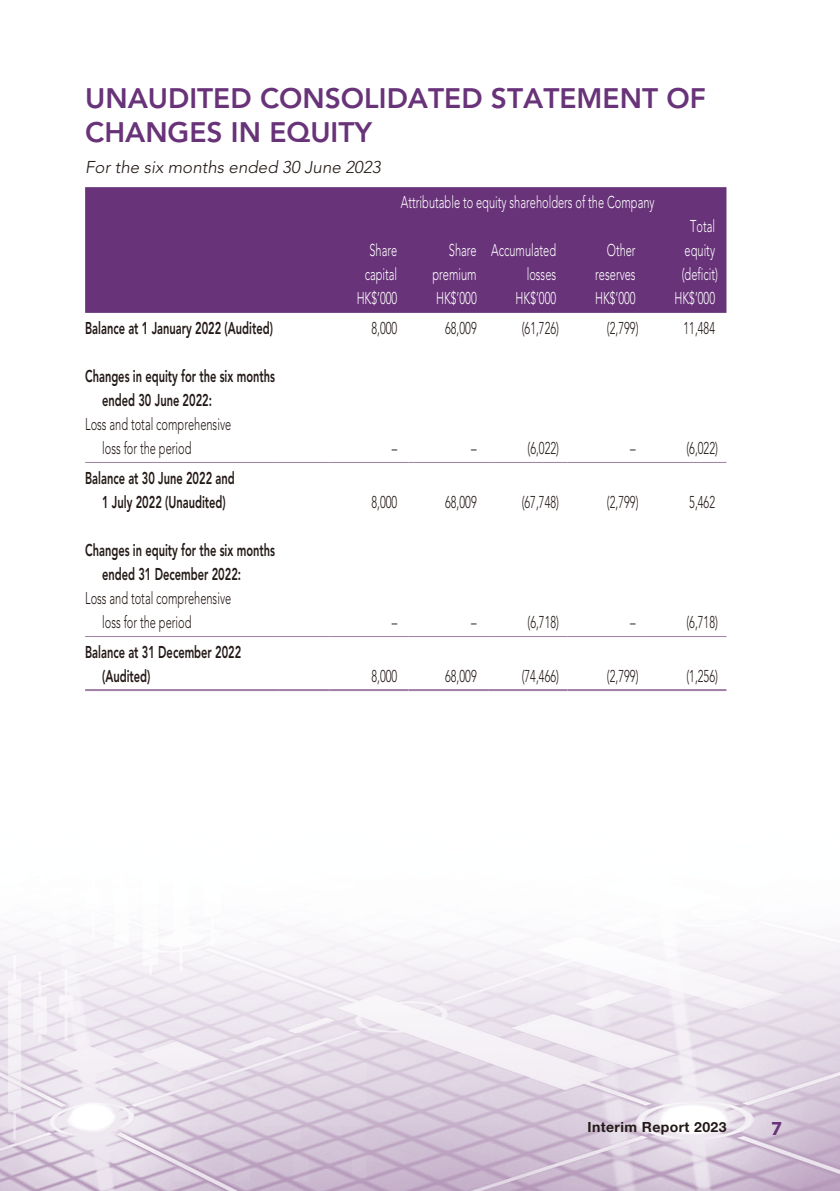
<style>
.page{position:relative;width:840px;height:1191px;background:#fff}
.page>*{position:absolute;margin:0;border:0;box-sizing:border-box;transform-origin:0 0}
.t1{font:800 28px/34px "Avenir LT Std";color:#683379}
.t2{font:700 20px "Myriad Pro";color:#683379}
.t3{font:300 17px/24px "Avenir LT Std";color:#231916;scale:.65 1}
.t4{font:800 17px/24px "Avenir LT Std";color:#231916;scale:.65 1}
.t5{font:300 17px/24px "Avenir LT Std";color:#fff;text-align:right;scale:.65 1}
.t6{font:italic 300 17px "Avenir LT Std";color:#231916}
.t7{font:700 14px "Helvetica Neue LT Std";letter-spacing:.03em;color:#231916}
</style>
<div class="page">
<img style="left:0;top:187px;width:839px;height:1004px">
<div style="left:85px;top:187px;width:641px;height:126px;background:#683379"></div>
<hr style="left:85px;top:462px;width:193px;height:1px;background:#a17ea6">
<hr style="left:278px;top:462px;width:51px;height:1px;background:#a17ea6">
<hr style="left:329px;top:462px;width:79px;height:1px;background:#a17ea6">
<hr style="left:408px;top:462px;width:80px;height:1px;background:#a17ea6">
<hr style="left:488px;top:462px;width:79px;height:1px;background:#a17ea6">
<hr style="left:567px;top:462px;width:79px;height:1px;background:#a17ea6">
<hr style="left:646px;top:462px;width:80px;height:1px;background:#a17ea6">
<hr style="left:85px;top:636px;width:193px;height:1px;background:#a17ea6">
<hr style="left:278px;top:636px;width:51px;height:1px;background:#a17ea6">
<hr style="left:329px;top:636px;width:79px;height:1px;background:#a17ea6">
<hr style="left:408px;top:636px;width:80px;height:1px;background:#a17ea6">
<hr style="left:488px;top:636px;width:79px;height:1px;background:#a17ea6">
<hr style="left:567px;top:636px;width:79px;height:1px;background:#a17ea6">
<hr style="left:646px;top:636px;width:80px;height:1px;background:#a17ea6">
<hr style="left:85px;top:689px;width:193px;height:2px;background:#a17ea6">
<hr style="left:278px;top:689px;width:51px;height:2px;background:#a17ea6">
<hr style="left:329px;top:689px;width:79px;height:2px;background:#a17ea6">
<hr style="left:408px;top:689px;width:80px;height:2px;background:#a17ea6">
<hr style="left:488px;top:689px;width:79px;height:2px;background:#a17ea6">
<hr style="left:567px;top:689px;width:79px;height:2px;background:#a17ea6">
<hr style="left:646px;top:689px;width:80px;height:2px;background:#a17ea6">
<h1 class="t1" style="left:85px;top:82px;width:622px">UNAUDITED CONSOLIDATED STATEMENT OF<br>CHANGES IN EQUITY</h1>
<p class="t6" style="left:85px;top:157px;width:297px">For the six months ended 30 June 2023</p>
<p class="t5" style="left:401px;top:190px;width:391px">Attributable to equity shareholders of the Company</p>
<p class="t5" style="left:364px;top:238px;width:52px;text-align:left">Share capital</p>
<p class="t5" style="left:432px;top:238px;width:70px">Share premium</p>
<p class="t5" style="left:491px;top:238px;width:101px">Accumulated losses</p>
<p class="t5" style="left:595px;top:238px;width:64px">Other reserves</p>
<p class="t5" style="left:681px;top:214px;width:57px;text-align:center">Total equity (deficit)</p>
<p class="t5" style="left:356px;top:286px;width:64px">HK$’000</p>
<p class="t5" style="left:436px;top:286px;width:64px">HK$’000</p>
<p class="t5" style="left:515px;top:286px;width:64px">HK$’000</p>
<p class="t5" style="left:594px;top:286px;width:64px">HK$’000</p>
<p class="t5" style="left:674px;top:286px;width:64px">HK$’000</p>
<p class="t4" style="left:85px;top:316px;width:290px">Balance at 1 January 2022 (Audited)</p>
<p class="t3" style="left:371px;top:316px;width:41px">8,000</p>
<p class="t3" style="left:445px;top:316px;width:50px">68,009</p>
<p class="t3" style="left:521px;top:316px;width:59px">(61,726)</p>
<p class="t3" style="left:606px;top:316px;width:50px">(2,799)</p>
<p class="t3" style="left:683px;top:316px;width:50px">11,484</p>
<p class="t4" style="left:102px;top:364px;width:267px;text-indent:-17px">Changes in equity for the six months ended 30 June 2022:</p>
<p class="t3" style="left:102px;top:412px;width:200px;text-indent:-17px">Loss and total comprehensive loss for the period</p>
<p class="t3" style="left:391px;top:436px;width:10px">–</p>
<p class="t3" style="left:471px;top:436px;width:10px">–</p>
<p class="t3" style="left:527px;top:436px;width:50px">(6,022)</p>
<p class="t3" style="left:629px;top:436px;width:10px">–</p>
<p class="t3" style="left:686px;top:436px;width:50px">(6,022)</p>
<p class="t4" style="left:85px;top:466px;width:232px;text-align:center">Balance at 30 June 2022 and<br>1 July 2022 (Unaudited)</p>
<p class="t4" style="left:102px;top:538px;width:267px;text-indent:-17px">Changes in equity for the six months ended 31 December 2022:</p>
<p class="t3" style="left:102px;top:586px;width:200px;text-indent:-17px">Loss and total comprehensive loss for the period</p>
<p class="t4" style="left:102px;top:640px;width:215px;text-indent:-17px">Balance at 31 December 2022 (Audited)</p>
<p class="t3" style="left:371px;top:490px;width:41px">8,000</p>
<p class="t3" style="left:445px;top:490px;width:50px">68,009</p>
<p class="t3" style="left:521px;top:490px;width:59px">(67,748)</p>
<p class="t3" style="left:606px;top:490px;width:50px">(2,799)</p>
<p class="t3" style="left:688px;top:490px;width:41px">5,462</p>
<p class="t3" style="left:391px;top:610px;width:10px">–</p>
<p class="t3" style="left:471px;top:610px;width:10px">–</p>
<p class="t3" style="left:527px;top:610px;width:50px">(6,718)</p>
<p class="t3" style="left:629px;top:610px;width:10px">–</p>
<p class="t3" style="left:686px;top:610px;width:50px">(6,718)</p>
<p class="t3" style="left:371px;top:664px;width:41px">8,000</p>
<p class="t3" style="left:445px;top:664px;width:50px">68,009</p>
<p class="t3" style="left:521px;top:664px;width:59px">(74,466)</p>
<p class="t3" style="left:606px;top:664px;width:50px">(2,799)</p>
<p class="t3" style="left:686px;top:664px;width:50px">(1,256)</p>
<p class="t7" style="left:587px;top:1118px;width:140px">Interim Report 2023</p>
<p class="t2" style="left:770px;top:1115px;width:13px">7</p>
</div>
